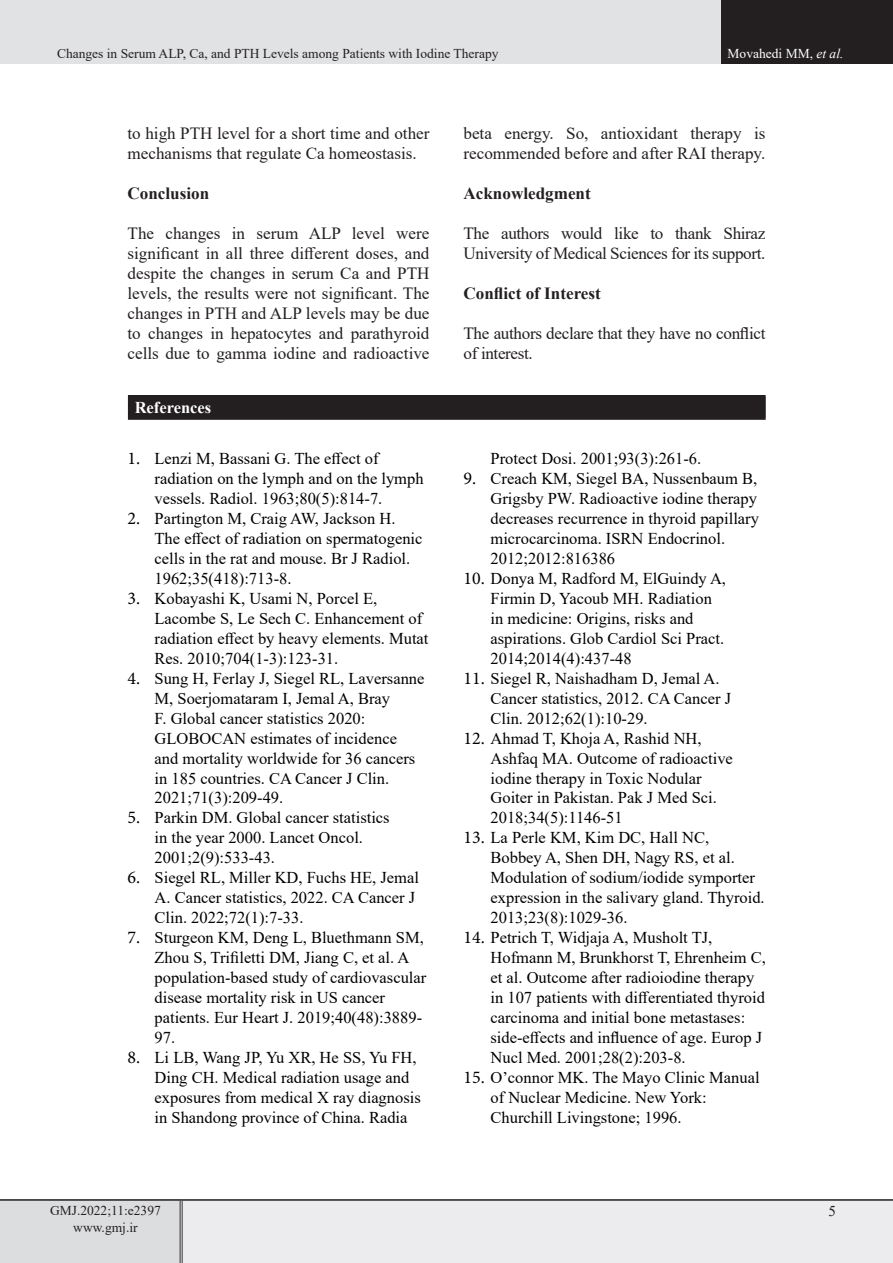
<style>
.page{position:relative;width:893px;height:1263px;background:#fff}
.page>*{position:absolute;margin:0;border:0;box-sizing:border-box;transform-origin:0 0}
.t1{font:17.1px/20px "Times New Roman";color:#231f20}
.t2{font:17.1px/20px "Times New Roman";letter-spacing:-.02em;color:#231f20}
.t3{font:700 17.1px "Times New Roman";color:#231f20}
.t4{font:16.5px/20px "Times New Roman";color:#000}
.t5{font:700 16.5px "Times New Roman";color:#fff}
.t6{font:15px "Times New Roman";color:#231f20}
.eeeeeeeeeeee{font:13.5px "Times New Roman";color:#231f20}
.t7{font:13.5px "Times New Roman";color:#fff}
.s1{font-style:italic}
.s2{font-family:"Minion Pro";font-size:18px}
</style>
<div class="page">
<div style="left:0;top:0;width:722px;height:64px;background:#e1e2e4"></div>
<div style="left:722px;top:0;width:171px;height:64px;background:#231f20"></div>
<div style="left:0;top:1200px;width:181px;height:63px;background:#dcdddf"></div>
<div style="left:181px;top:1200px;width:712px;height:63px;background:#ececee"></div>
<hr style="left:180px;top:1201px;width:3px;height:62px;background:#fff">
<hr style="left:180px;top:1201px;width:1px;height:62px;background:#231f20">
<hr style="left:182px;top:1201px;width:1px;height:62px;background:#231f20">
<hr style="left:0;top:1199px;width:181px;height:2px;background:#231f20">
<hr style="left:181px;top:1199px;width:712px;height:2px;background:#231f20">
<div style="left:129px;top:396px;width:636px;height:23px;background:#231f20"></div>
<hr style="left:128px;top:395px;width:638px;height:2px;background:#231f20">
<svg style="left:128px;top:397px;width:1px;height:21px"></svg>
<hr style="left:764px;top:397px;width:2px;height:21px;background:#231f20">
<hr style="left:128px;top:418px;width:638px;height:2px;background:#231f20">
<p class="eeeeeeeeeeee" style="left:57px;top:44px;width:443px">Changes in Serum ALP, Ca, and PTH Levels among Patients with Iodine Therapy</p>
<p class="t7" style="left:728px;top:44px;width:117px">Movahedi MM, <span class="s1">et al.</span></p>
<p class="t1" style="left:128px;top:123px;width:303px">to high PTH level for a short time and other mechanisms that regulate Ca homeostasis.</p>
<p class="t3" style="left:128px;top:181px;width:83px">Conclusion</p>
<p class="t1" style="left:128px;top:223px;width:303px;text-align:justify">The changes in serum ALP level were significant in all three different doses, and despite the changes in serum Ca and PTH levels, the results were not significant. The changes in PTH and ALP levels may be due to changes in hepatocytes and parathyroid cells due to gamma iodine and radioactive</p>
<p class="t5" style="left:135px;top:396px;width:78px">References</p>
<p class="t4" style="left:155px;top:448px;width:271px;text-indent:-27px"><span class="s2">1.</span> Lenzi M, Bassani G. The effect of radiation on the lymph and on the lymph vessels. Radiol. 1963;80(5):814-7.</p>
<p class="t4" style="left:155px;top:508px;width:269px;text-indent:-27px"><span class="s2">2.</span> Partington M, Craig AW, Jackson H.<br>The effect of radiation on spermatogenic cells in the rat and mouse. Br J Radiol.<br>1962;35(418):713-8.</p>
<p class="t4" style="left:155px;top:588px;width:275px;text-indent:-27px"><span class="s2">3.</span> Kobayashi K, Usami N, Porcel E, Lacombe S, Le Sech C. Enhancement of radiation effect by heavy elements. Mutat Res. 2010;704(1-3):123-31.</p>
<p class="t4" style="left:155px;top:668px;width:271px;text-indent:-27px"><span class="s2">4.</span> Sung H, Ferlay J, Siegel RL, Laversanne M, Soerjomataram I, Jemal A, Bray<br>F. Global cancer statistics 2020:<br>GLOBOCAN estimates of incidence and mortality worldwide for 36 cancers in 185 countries. CA Cancer J Clin.<br>2021;71(3):209-49.</p>
<p class="t4" style="left:155px;top:807px;width:237px;text-indent:-27px"><span class="s2">5.</span> Parkin DM. Global cancer statistics in the year 2000. Lancet Oncol.<br>2001;2(9):533-43.</p>
<p class="t4" style="left:155px;top:867px;width:266px;text-indent:-27px"><span class="s2">6.</span> Siegel RL, Miller KD, Fuchs HE, Jemal<br>A. Cancer statistics, 2022. CA Cancer J<br>Clin. 2022;72(1):7-33.</p>
<p class="t4" style="left:155px;top:927px;width:273px;text-indent:-27px"><span class="s2">7.</span> Sturgeon KM, Deng L, Bluethmann SM, Zhou S, Trifiletti DM, Jiang C, et al. A population-based study of cardiovascular disease mortality risk in US cancer patients. Eur Heart J. 2019;40(48):3889- 97.</p>
<p class="t4" style="left:155px;top:1047px;width:268px;text-indent:-27px"><span class="s2">8.</span> Li LB, Wang JP, Yu XR, He SS, Yu FH, Ding CH. Medical radiation usage and exposures from medical X ray diagnosis in Shandong province of China. Radia</p>
<p class="eeeeeeeeeeee" style="left:50px;top:1201px;width:112px">GMJ.2022;11:e2397</p>
<p class="eeeeeeeeeeee" style="left:73px;top:1217px;width:66px">www.gmj.ir</p>
<p class="t1" style="left:463px;top:123px;width:303px">beta energy. So, antioxidant therapy is recommended before and after RAI therapy.</p>
<p class="t3" style="left:463px;top:181px;width:129px">Acknowledgment</p>
<p class="t2" style="left:463px;top:223px;width:303px">The authors would like to thank Shiraz<br>University of Medical Sciences for its support.</p>
<p class="t3" style="left:463px;top:281px;width:139px">Conflict of Interest</p>
<p class="t2" style="left:463px;top:323px;width:303px">The authors declare that they have no conflict of interest.</p>
<p class="t4" style="left:490px;top:448px;width:212px">Protect Dosi. 2001;93(3):261-6.</p>
<p class="t4" style="left:490px;top:468px;width:270px;text-indent:-27px"><span class="s2">9.</span> Creach KM, Siegel BA, Nussenbaum B, Grigsby PW. Radioactive iodine therapy decreases recurrence in thyroid papillary microcarcinoma. ISRN Endocrinol.<br>2012;2012:816386</p>
<p class="t4" style="left:490px;top:568px;width:237px;text-indent:-27px"><span class="s2">10.</span> Donya M, Radford M, ElGuindy A,<br>Firmin D, Yacoub MH. Radiation in medicine: Origins, risks and aspirations. Glob Cardiol Sci Pract.<br>2014;2014(4):437-48</p>
<p class="t4" style="left:490px;top:668px;width:242px;text-indent:-27px"><span class="s2">11.</span> Siegel R, Naishadham D, Jemal A.<br>Cancer statistics, 2012. CA Cancer J<br>Clin. 2012;62(1):10-29.</p>
<p class="t4" style="left:490px;top:728px;width:244px;text-indent:-27px"><span class="s2">12.</span> Ahmad T, Khoja A, Rashid NH,<br>Ashfaq MA. Outcome of radioactive iodine therapy in Toxic Nodular<br>Goiter in Pakistan. Pak J Med Sci.<br>2018;34(5):1146-51</p>
<p class="t4" style="left:490px;top:827px;width:276px;text-indent:-27px"><span class="s2">13.</span> La Perle KM, Kim DC, Hall NC,<br>Bobbey A, Shen DH, Nagy RS, et al.<br>Modulation of sodium/iodide symporter expression in the salivary gland. Thyroid.<br>2013;23(8):1029-36.</p>
<p class="t4" style="left:490px;top:927px;width:277px;text-indent:-27px"><span class="s2">14.</span> Petrich T, Widjaja A, Musholt TJ, Hofmann M, Brunkhorst T, Ehrenheim C, et al. Outcome after radioiodine therapy in 107 patients with differentiated thyroid carcinoma and initial bone metastases: side-effects and influence of age. Europ J Nucl Med. 2001;28(2):203-8.</p>
<p class="t4" style="left:490px;top:1067px;width:271px;text-indent:-27px"><span class="s2">15.</span> O’connor MK. The Mayo Clinic Manual of Nuclear Medicine. New York:<br>Churchill Livingstone; 1996.</p>
<p class="t6" style="left:828px;top:1201px;width:9px">5</p>
</div>
